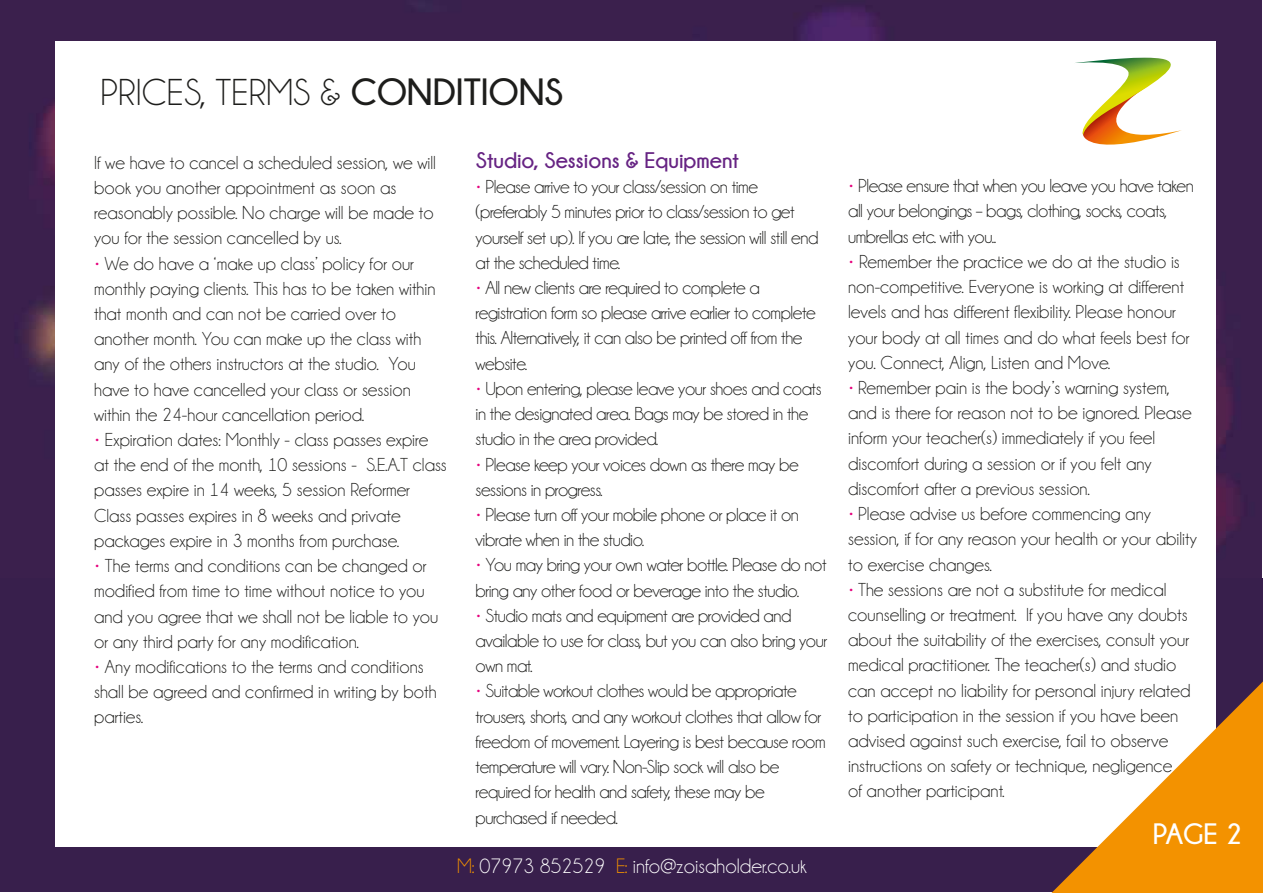
<style>
.page{position:relative;width:1263px;height:893px;background:#fff}
.page>*{position:absolute;margin:0;border:0;box-sizing:border-box;transform-origin:0 0}
.t1{font:37.8px "Champagne&Limousines";color:#1d1d1b}
.t2{font:700 29.4px "Champagne&Limousines";color:#fff}
.t3{font:700 22.5px "Champagne&Limousines";color:#662383}
.t4{font:21px "Champagne&Limousines";color:#fff}
.t5{font:18.9px/25.2px "Champagne&Limousines";color:#1d1d1b}
.t6{font:18.9px/25.2px "Champagne&Limousines";letter-spacing:-.025em;color:#1d1d1b}
.s1{font-weight:700}
.s2{color:#e6007d}
.s3{color:#f39200}
</style>
<div class="page">
<img style="left:1px;top:0;width:1261px;height:579px">
<div style="left:0;top:579px;width:1262px;height:313px;background:#381f4c"></div>
<div style="left:55px;top:41px;width:1160px;height:806px;background:#fff"></div>
<svg style="left:1075px;top:58px;width:107px;height:87px"></svg>
<svg style="left:1051px;top:681px;width:212px;height:212px"></svg>
<h1 class="t1" style="left:101px;top:74px;width:464px">PRICES, TERMS &amp; <span class="s1">CONDITIONS</span></h1>
<p class="t5" style="left:94px;top:150px;width:343px">If we have to cancel a scheduled session, we will book you another appointment as soon as reasonably possible. No charge will be made to you for the session cancelled by us.</p>
<p class="t5" style="left:94px;top:251px;width:343px"><span class="s2">•</span> We do have a ‘make up class’ policy for our monthly paying clients. This has to be taken within that month and can not be carried over to another month. You can make up the class with any of the others instructors at the studio. You have to have cancelled your class or session within the 24-hour cancellation period.</p>
<p class="t5" style="left:94px;top:427px;width:354px"><span class="s2">•</span> Expiration dates: Monthly - class passes expire at the end of the month, 10 sessions - S.E.A.T class passes expire in 14 weeks, 5 session Reformer Class passes expires in 8 weeks and private packages expire in 3 months from purchase.</p>
<p class="t5" style="left:94px;top:553px;width:346px"><span class="s2">•</span> The terms and conditions can be changed or modified from time to time without notice to you and you agree that we shall not be liable to you or any third party for any modification.</p>
<p class="t5" style="left:94px;top:654px;width:344px"><span class="s2">•</span> Any modifications to the terms and conditions shall be agreed and confirmed in writing by both parties.</p>
<p class="t3" style="left:476px;top:148px;width:264px">Studio, Sessions &amp; Equipment</p>
<p class="t6" style="left:476px;top:174px;width:344px"><span class="s2">•</span> Please arrive to your class/session on time (preferably 5 minutes prior to class/session to get yourself set up). If you are late, the session will still end at the scheduled time.</p>
<p class="t6" style="left:476px;top:275px;width:342px"><span class="s2">•</span> All new clients are required to complete a registration form so please arrive earlier to complete this. Alternatively, it can also be printed off from the website.</p>
<p class="t6" style="left:476px;top:376px;width:347px"><span class="s2">•</span> Upon entering, please leave your shoes and coats in the designated area. Bags may be stored in the studio in the area provided.</p>
<p class="t6" style="left:476px;top:452px;width:325px"><span class="s2">•</span> Please keep your voices down as there may be sessions in progress.</p>
<p class="t6" style="left:476px;top:502px;width:325px"><span class="s2">•</span> Please turn off your mobile phone or place it on vibrate when in the studio.</p>
<p class="t6" style="left:476px;top:553px;width:353px"><span class="s2">•</span> You may bring your own water bottle. Please do not bring any other food or beverage into the studio.</p>
<p class="t6" style="left:476px;top:603px;width:353px"><span class="s2">•</span> Studio mats and equipment are provided and available to use for class, but you can also bring your own mat.</p>
<p class="t6" style="left:476px;top:679px;width:351px"><span class="s2">•</span> Suitable workout clothes would be appropriate trousers, shorts, and any workout clothes that allow for freedom of movement. Layering is best because room temperature will vary. Non-Slip sock will also be required for health and safety, these may be purchased if needed.</p>
<p class="t4" style="left:457px;top:855px;width:351px"><span class="s3">M:</span> 07973 852529 <span class="s3">E:</span> info@zoisaholder.co.uk</p>
<p class="t6" style="left:848px;top:174px;width:347px"><span class="s2">•</span> Please ensure that when you leave you have taken all your belongings – bags, clothing, socks, coats, umbrellas etc. with you.</p>
<p class="t5" style="left:848px;top:249px;width:343px"><span class="s2">•</span> Remember the practice we do at the studio is non-competitive. Everyone is working at different levels and has different flexibility. Please honour your body at all times and do what feels best for you. Connect, Align, Listen and Move.</p>
<p class="t5" style="left:848px;top:375px;width:345px"><span class="s2">•</span> Remember pain is the body’s warning system, and is there for reason not to be ignored. Please inform your teacher(s) immediately if you feel discomfort during a session or if you felt any discomfort after a previous session.</p>
<p class="t5" style="left:848px;top:501px;width:350px"><span class="s2">•</span> Please advise us before commencing any session, if for any reason your health or your ability to exercise changes.</p>
<p class="t5" style="left:848px;top:577px;width:344px"><span class="s2">•</span> The sessions are not a substitute for medical counselling or treatment. If you have any doubts about the suitability of the exercises, consult your medical practitioner. The teacher(s) and studio can accept no liability for personal injury related to participation in the session if you have been advised against such exercise, fail to observe instructions on safety or technique, negligence of another participant.</p>
<h2 class="t2" style="left:1153px;top:817px;width:91px">PAGE 2</h2>
</div>
